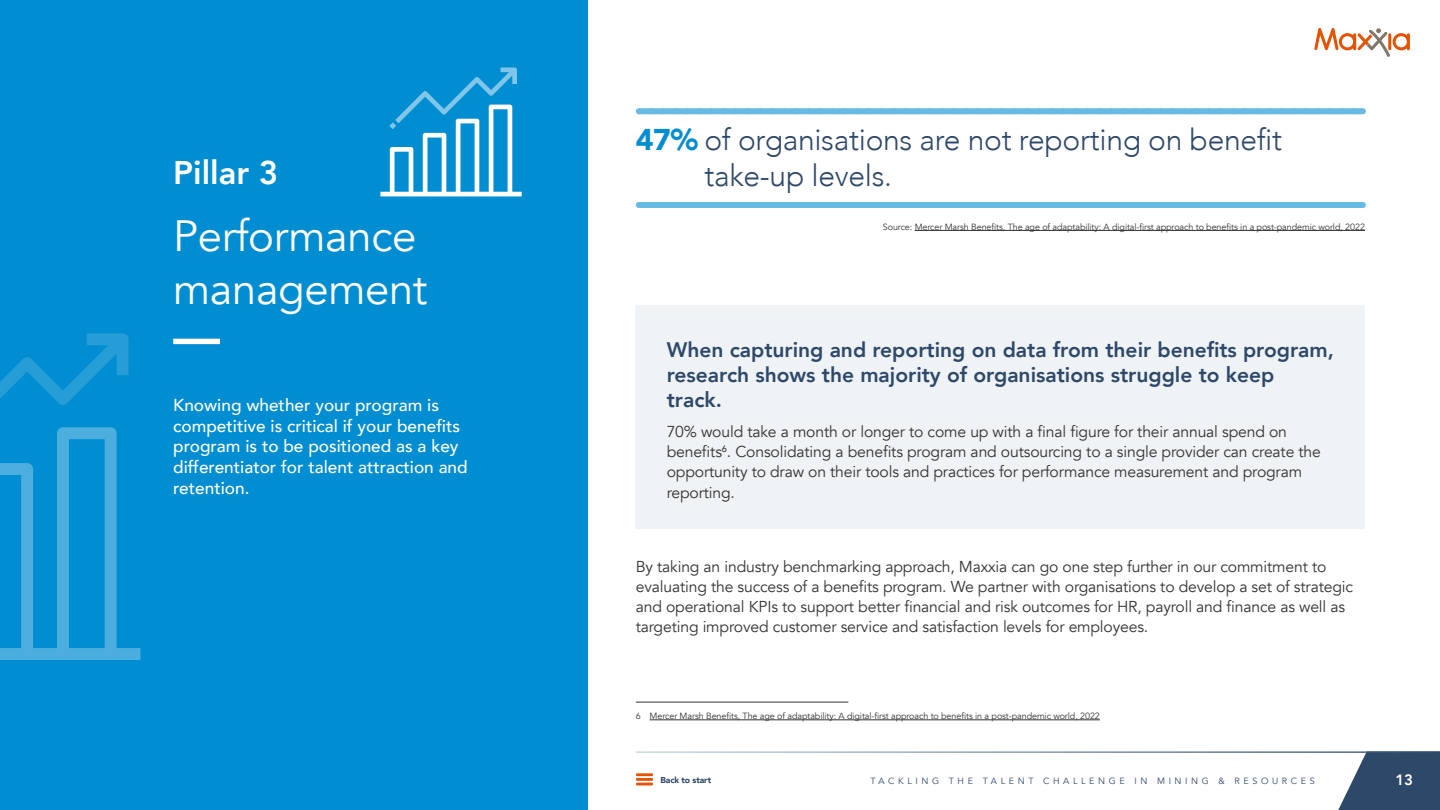
<style>
.page{position:relative;width:1440px;height:810px;background:#fff}
.page>*{position:absolute;margin:0;border:0;box-sizing:border-box;transform-origin:0 0}
.t1{font:43.65px/52.4px "Avenir";letter-spacing:-.01em;color:#fff}
.t2{font:800 32.78px "Avenir";color:#fff}
.t3{font:300 30px/36px "Avenir";letter-spacing:-.01em;color:#2e486a}
.t4{font:800 21px/25.2px "Avenir";color:#2e486a}
.t5{font:500 17.25px/20.7px "Avenir";color:#fff}
.t6{font:15.75px/20.2px "Avenir";letter-spacing:-.01em;color:#333}
.t7{font:800 15px "Avenir";color:#fff}
.t8{font:9px "Avenir";letter-spacing:-.01em;color:#333}
.t9{font:9px "Avenir";letter-spacing:.4em;color:#2e486a}
.t10{font:900 8.55px "Avenir";letter-spacing:-.01em;color:#2e486a}
.s1{font-weight:900;color:#008dd1}
</style>
<div class="page">
<svg style="left:1338px;top:753px;width:102px;height:57px;background:#4a617e"></svg>
<svg style="left:1314px;top:28px;width:96px;height:29px"></svg>
<hr style="left:637px;top:773px;width:15px;height:3px;background:#e55302">
<hr style="left:637px;top:778px;width:15px;height:3px;background:#e55302">
<svg style="left:637px;top:783px;width:15px;height:2px"></svg>
<div style="left:0;top:0;width:588px;height:810px;background:#008dd1"></div>
<div style="left:173px;top:339px;width:47px;height:5px;background:#fff"></div>
<svg style="left:380px;top:67px;width:142px;height:129px"></svg>
<svg style="left:0;top:333px;width:141px;height:327px"></svg>
<div style="left:639px;top:108px;width:723px;height:6px;background:#66bae3"></div>
<svg style="left:651px;top:108px;width:705px;height:1px"></svg>
<div style="left:639px;top:202px;width:723px;height:6px;background:#66bae3"></div>
<div style="left:636px;top:305px;width:729px;height:224px;background:#eff3f5"></div>
<hr style="left:915px;top:230px;width:450px;height:1px;background:#333">
<hr style="left:650px;top:720px;width:450px;height:1px;background:#333">
<hr style="left:636px;top:702px;width:212px;height:1px;background:#333">
<h2 class="t2" style="left:173px;top:147px;width:107px">Pillar 3</h2>
<h1 class="t1" style="left:173px;top:211px;width:256px">Performance management</h1>
<p class="t5" style="left:173px;top:394px;width:296px">Knowing whether your program is competitive is critical if your benefits program is to be positioned as a key differentiator for talent attraction and retention.</p>
<h3 class="t3" style="left:704px;top:121px;width:579px;text-indent:-69px"><span class="s1">47%</span> of organisations are not reporting on benefit take-up levels.</h3>
<p class="t8" style="left:883px;top:221px;width:484px">Source: Mercer Marsh Benefits, The age of adaptability: A digital-first approach to benefits in a post-pandemic world, 2022</p>
<h3 class="t4" style="left:667px;top:337px;width:669px">When capturing and reporting on data from their benefits program, research shows the majority of organisations struggle to keep track.</h3>
<p class="t6" style="left:667px;top:422px;width:656px">70% would take a month or longer to come up with a final figure for their annual spend on benefits<sup>6</sup>. Consolidating a benefits program and outsourcing to a single provider can create the opportunity to draw on their tools and practices for performance measurement and program reporting.</p>
<p class="t6" style="left:636px;top:556px;width:719px">By taking an industry benchmarking approach, Maxxia can go one step further in our commitment to evaluating the success of a benefits program. We partner with organisations to develop a set of strategic and operational KPIs to support better financial and risk outcomes for HR, payroll and finance as well as targeting improved customer service and satisfaction levels for employees.</p>
<p class="t8" style="left:636px;top:711px;width:466px">6 Mercer Marsh Benefits, The age of adaptability: A digital-first approach to benefits in a post-pandemic world, 2022</p>
<p class="t10" style="left:660px;top:772px;width:52px">Back to start</p>
<p class="t9" style="left:870px;top:775px;width:446px">TACKLING THE TALENT CHALLENGE IN MINING &amp; RESOURCES</p>
<p class="t7" style="left:1395px;top:768px;width:19px">13</p>
</div>
